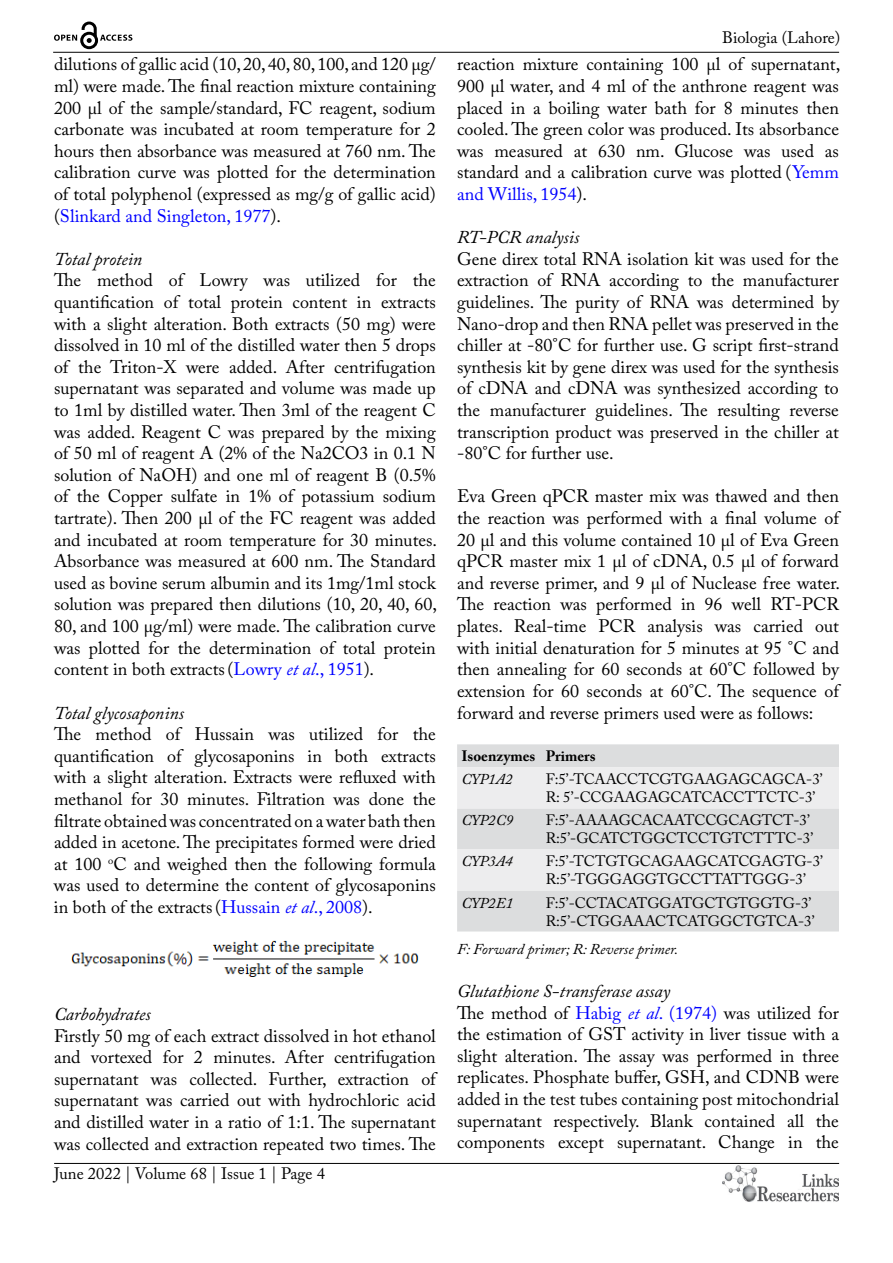
<style>
.page{position:relative;width:893px;height:1263px;background:#fff}
.page>*{position:absolute;margin:0;border:0;box-sizing:border-box;transform-origin:0 0}
.t1{font:18px/21.6px "Adobe Caslon Pro";color:#000;text-align:justify}
.t2{font:italic 18px "Adobe Caslon Pro";color:#000}
.t3{font:16.5px "Adobe Caslon Pro";color:#000}
.t4{font:15px/18px "Adobe Caslon Pro";letter-spacing:-.01em;color:#000}
.t5{font:italic 15px "Adobe Caslon Pro";color:#000}
.t6{font:700 15px "Adobe Caslon Pro";color:#000}
.s1{color:#00f}
.s2{font-style:italic;color:#00f}
.s3{font-style:italic}
</style>
<div class="page">
<hr style="left:53px;top:52px;width:786px;height:1px;background:#000">
<hr style="left:54px;top:1163px;width:785px;height:1px;background:#000">
<img style="left:722px;top:1166px;width:117px;height:36px">
<svg style="left:54px;top:22px;width:78px;height:27px"></svg>
<img style="left:71px;top:940px;width:348px;height:37px">
<div style="left:457px;top:744px;width:382px;height:187px;background:#dcddde"></div>
<svg style="left:457px;top:767px;width:382px;height:123px;background:#e7e7e8"></svg>
<p class="t1" style="left:54px;top:53px;width:383px">dilutions of gallic acid (10, 20, 40, 80, 100, and 120 µg/ ml) were made. The final reaction mixture containing 200 µl of the sample/standard, FC reagent, sodium carbonate was incubated at room temperature for 2 hours then absorbance was measured at 760 nm. The calibration curve was plotted for the determination of total polyphenol (expressed as mg/g of gallic acid) (<span class="s1">Slinkard and Singleton, 1977</span>).</p>
<p class="t2" style="left:54px;top:248px;width:90px">Total protein</p>
<p class="t1" style="left:54px;top:269px;width:385px">The method of Lowry was utilized for the quantification of total protein content in extracts with a slight alteration. Both extracts (50 mg) were dissolved in 10 ml of the distilled water then 5 drops of the Triton-X were added. After centrifugation supernatant was separated and volume was made up to 1ml by distilled water. Then 3ml of the reagent C was added. Reagent C was prepared by the mixing of 50 ml of reagent A (2% of the Na2CO3 in 0.1 N solution of NaOH) and one ml of reagent B (0.5% of the Copper sulfate in 1% of potassium sodium tartrate). Then 200 µl of the FC reagent was added and incubated at room temperature for 30 minutes.<br>Absorbance was measured at 600 nm. The Standard used as bovine serum albumin and its 1mg/1ml stock solution was prepared then dilutions (10, 20, 40, 60, 80, and 100 µg/ml) were made. The calibration curve was plotted for the determination of total protein content in both extracts(<span class="s1">Lowry</span> <span class="s2">et al</span><span class="s1">., 1951</span>).</p>
<p class="t2" style="left:54px;top:702px;width:132px">Total glycosaponins</p>
<p class="t1" style="left:54px;top:723px;width:383px">The method of Hussain was utilized for the quantification of glycosaponins in both extracts with a slight alteration. Extracts were refluxed with methanol for 30 minutes. Filtration was done the filtrate obtained was concentrated on a water bath then added in acetone. The precipitates formed were dried at 100 <sup>o</sup>C and weighed then the following formula was used to determine the content of glycosaponins in both of the extracts(<span class="s1">Hussain</span> <span class="s2">et al</span><span class="s1">., 2008</span>).</p>
<p class="t2" style="left:54px;top:1003px;width:98px">Carbohydrates</p>
<p class="t1" style="left:54px;top:1024px;width:383px">Firstly 50 mg of each extract dissolved in hot ethanol and vortexed for 2 minutes. After centrifugation supernatant was collected. Further, extraction of supernatant was carried out with hydrochloric acid and distilled water in a ratio of 1:1. The supernatant was collected and extraction repeated two times. The</p>
<p class="t3" style="left:54px;top:1164px;width:272px">June 2022 | Volume 68 | Issue 1 | Page 4</p>
<p class="t3" style="left:722px;top:28px;width:120px">Biologia (Lahore)</p>
<p class="t1" style="left:457px;top:53px;width:385px">reaction mixture containing 100 µl of supernatant, 900 µl water, and 4 ml of the anthrone reagent was placed in a boiling water bath for 8 minutes then cooled. The green color was produced. Its absorbance was measured at 630 nm. Glucose was used as standard and a calibration curve was plotted (<span class="s1">Yemm and Willis, 1954</span>).</p>
<p class="t2" style="left:457px;top:226px;width:124px">RT-PCR analysis</p>
<p class="t1" style="left:457px;top:248px;width:383px">Gene direx total RNA isolation kit was used for the extraction of RNA according to the manufacturer guidelines. The purity of RNA was determined by Nano-drop and then RNA pellet was preserved in the chiller at -80°C for further use. G script first-strand synthesis kit by gene direx was used for the synthesis of cDNA and cDNA was synthesized according to the manufacturer guidelines. The resulting reverse transcription product was preserved in the chiller at -80°C for further use.</p>
<p class="t1" style="left:457px;top:485px;width:385px">Eva Green qPCR master mix was thawed and then the reaction was performed with a final volume of 20 µl and this volume contained 10 µl of Eva Green qPCR master mix 1 µl of cDNA, 0.5 µl of forward and reverse primer, and 9 µl of Nuclease free water.<br>The reaction was performed in 96 well RT-PCR plates. Real-time PCR analysis was carried out with initial denaturation for 5 minutes at 95 °C and then annealing for 60 seconds at 60°C followed by extension for 60 seconds at 60°C. The sequence of forward and reverse primers used were as follows:</p>
<p class="t6" style="left:461px;top:747px;width:136px">Isoenzymes Primers</p>
<p class="t5" style="left:461px;top:770px;width:53px">CYP1A2</p>
<p class="t4" style="left:546px;top:770px;width:278px">F:5’-TCAACCTCGTGAAGAGCAGCA-3’<br>R: 5’-CCGAAGAGCATCACCTTCTC-3’</p>
<p class="t5" style="left:461px;top:811px;width:53px">CYP2C9</p>
<p class="t4" style="left:546px;top:811px;width:269px">F:5’-AAAAGCACAATCCGCAGTCT-3’<br>R:5’-GCATCTGGCTCCTGTCTTTC-3’</p>
<p class="t5" style="left:461px;top:852px;width:53px">CYP3A4</p>
<p class="t4" style="left:546px;top:852px;width:279px">F:5’-TCTGTGCAGAAGCATCGAGTG-3’<br>R:5’-TGGGAGGTGCCTTATTGGG-3’</p>
<p class="t5" style="left:461px;top:893px;width:53px">CYP2E1</p>
<p class="t4" style="left:546px;top:893px;width:270px">F:5’-CCTACATGGATGCTGTGGTG-3’<br>R:5’-CTGGAAACTCATGGCTGTCA-3’</p>
<p class="t5" style="left:457px;top:940px;width:223px">F: Forward primer; R: Reverse primer.</p>
<p class="t1" style="left:457px;top:980px;width:383px;text-align:left"><span class="s3">Glutathione S-transferase assay<br></span>The method of <span class="s1">Habig</span> <span class="s2">et al</span><span class="s1">. (1974)</span> was utilized for the estimation of GST activity in liver tissue with a slight alteration. The assay was performed in three replicates. Phosphate buffer, GSH, and CDNB were added in the test tubes containing post mitochondrial supernatant respectively. Blank contained all the components except supernatant. Change in the</p>
</div>
